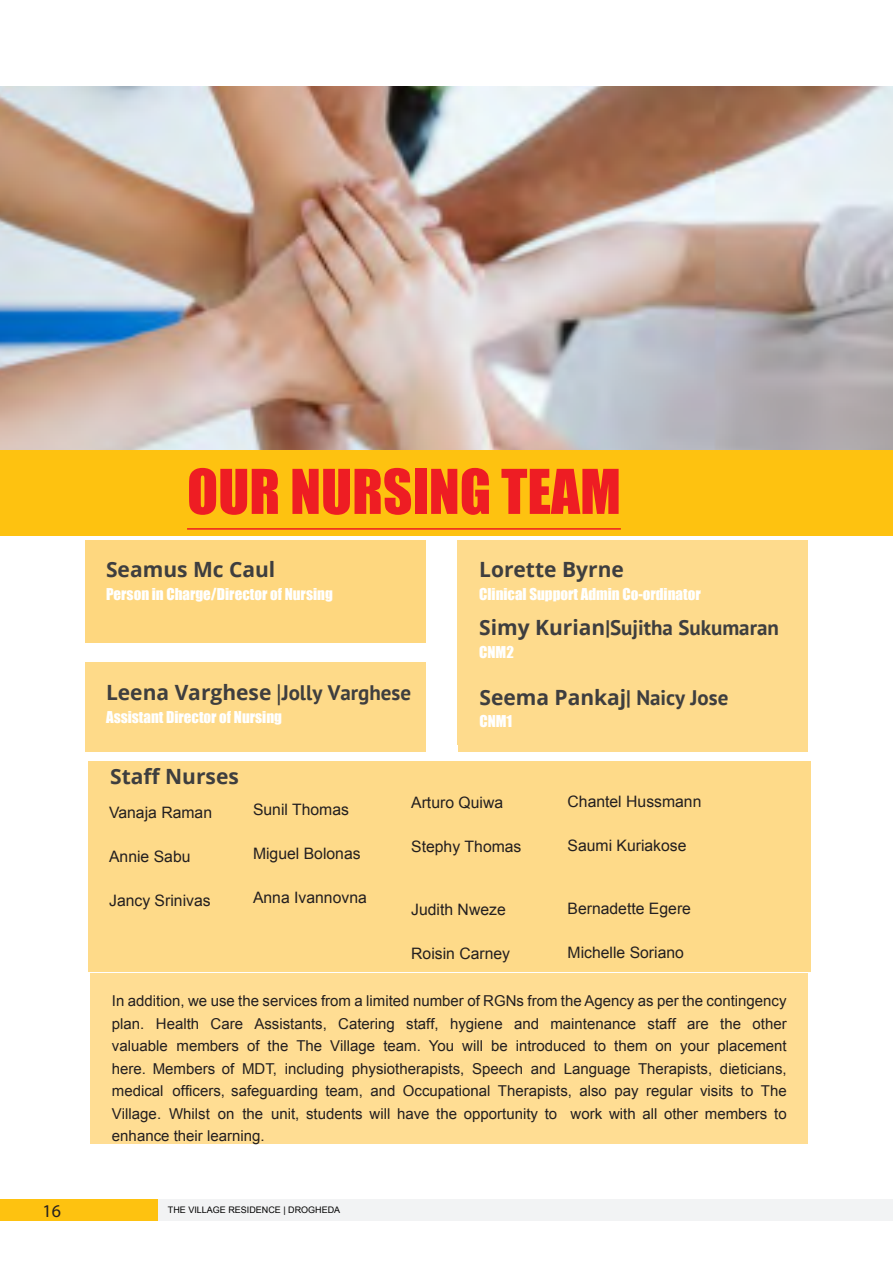
<style>
.page{position:relative;width:893px;height:1263px;background:#fff}
.page>*{position:absolute;margin:0;border:0;box-sizing:border-box;transform-origin:0 0}
.t1{font:57px "Impact";color:#ee1d23}
.TEAM_-_JOB{font:700 21px "Open Sans";color:#3e3e3f}
.TEAM_-_JOB-2{font:700 21px "PT Sans";color:#3e3e3f}
.TEAM_-_NAME{font:700 21px "Open Sans";color:#3e3e3f}
.t2{font:18px "Myriad Pro";color:#231f20}
.t3{font:15.75px "Arial";color:#231f20}
.TEAM_-_BODY{font:15px/22.5px "Arial";color:#231f20;text-align:justify}
.TEAM_-_JOB-3{font:15px "Impact";color:#fff}
.t4{font:9px "Arial";color:#000}
.s1{font-family:"Minion Pro"}
.s2{font-family:"PT Sans"}
.s3{font-family:"Open Sans"}
</style>
<div class="page">
<div style="left:157px;top:1199px;width:736px;height:22px;background:#f2f3f4"></div>
<div style="left:0;top:1199px;width:157px;height:22px;background:#fec210"></div>
<img style="left:0;top:86px;width:893px;height:365px">
<div style="left:85px;top:662px;width:340px;height:90px;background:#feda89"></div>
<div style="left:85px;top:540px;width:340px;height:102px;background:#fed77f"></div>
<div style="left:457px;top:540px;width:351px;height:204px;background:#fedb8d"></div>
<div style="left:458px;top:668px;width:350px;height:84px;background:#fedb8d"></div>
<div style="left:88px;top:761px;width:723px;height:211px;background:#feda89"></div>
<div style="left:91px;top:974px;width:717px;height:170px;background:#ffdd93"></div>
<div style="left:0;top:451px;width:893px;height:85px;background:#fec210"></div>
<hr style="left:187px;top:528px;width:434px;height:2px;background:#ee1d23">
<p class="t2" style="left:43px;top:1199px;width:20px">16</p>
<p class="t1" style="left:187px;top:447px;width:435px">OUR NURSING TEAM</p>
<p class="TEAM_-_JOB" style="left:106px;top:555px;width:171px">Seamus Mc Caul</p>
<p class="TEAM_-_JOB-3" style="left:106px;top:582px;width:228px">Person in Charge/Director of Nursing</p>
<p class="TEAM_-_JOB" style="left:106px;top:677px;width:306px">Leena Varghese <span class="s1">|</span><span class="s2">Jolly Varghese</span></p>
<p class="TEAM_-_JOB-3" style="left:106px;top:705px;width:178px">Assistant Director of Nursing</p>
<p class="TEAM_-_JOB" style="left:479px;top:555px;width:146px">Lorette Byrne</p>
<p class="TEAM_-_JOB-3" style="left:479px;top:582px;width:223px">Clinical Support Admin Co-ordinator</p>
<p class="TEAM_-_JOB-2" style="left:479px;top:614px;width:301px"><span class="s3">Simy Kurian</span>|Sujitha Sukumaran</p>
<p class="TEAM_-_JOB-3" style="left:479px;top:640px;width:36px">CNM2</p>
<p class="TEAM_-_JOB" style="left:479px;top:682px;width:250px">Seema Pankaj<span class="s2">| Naicy Jose</span></p>
<p class="TEAM_-_JOB-3" style="left:479px;top:710px;width:34px">CNM1</p>
<p class="TEAM_-_NAME" style="left:110px;top:761px;width:130px">Staff Nurses</p>
<p class="t3" style="left:109px;top:802px;width:105px">Vanaja Raman</p>
<p class="t3" style="left:109px;top:846px;width:83px">Annie Sabu</p>
<p class="t3" style="left:109px;top:890px;width:103px">Jancy Srinivas</p>
<p class="t3" style="left:253px;top:799px;width:97px">Sunil Thomas</p>
<p class="t3" style="left:253px;top:843px;width:109px">Miguel Bolonas</p>
<p class="t3" style="left:253px;top:887px;width:115px">Anna Ivannovna</p>
<p class="t3" style="left:411px;top:792px;width:93px">Arturo Quiwa</p>
<p class="t3" style="left:411px;top:836px;width:112px">Stephy Thomas</p>
<p class="t3" style="left:411px;top:899px;width:96px">Judith Nweze</p>
<p class="t3" style="left:411px;top:943px;width:100px">Roisin Carney</p>
<p class="t3" style="left:567px;top:791px;width:135px">Chantel Hussmann</p>
<p class="t3" style="left:567px;top:835px;width:121px">Saumi Kuriakose</p>
<p class="t3" style="left:567px;top:898px;width:125px">Bernadette Egere</p>
<p class="t3" style="left:567px;top:942px;width:118px">Michelle Soriano</p>
<p class="TEAM_-_BODY" style="left:112px;top:990px;width:676px">In addition, we use the services from a limited number of RGNs from the Agency as per the contingency plan. Health Care Assistants, Catering staff, hygiene and maintenance staff are the other valuable members of the The Village team. You will be introduced to them on your placement here. Members of MDT, including physiotherapists, Speech and Language Therapists, dieticians, medical officers, safeguarding team, and Occupational Therapists, also pay regular visits to The Village. Whilst on the unit, students will have the opportunity to work with all other members to enhance their learning.</p>
<p class="t4" style="left:168px;top:1204px;width:174px">THE VILLAGE RESIDENCE | DROGHEDA</p>
</div>
